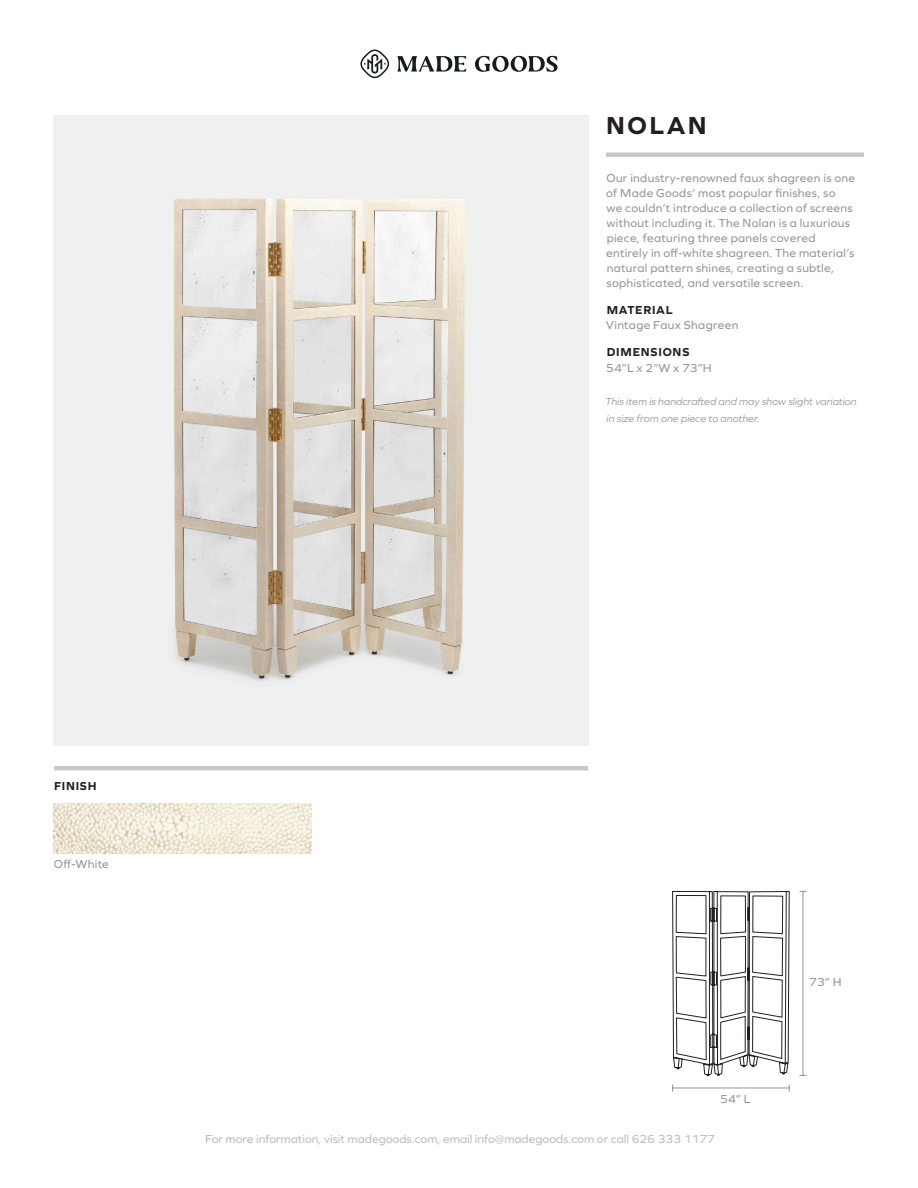
<style>
.page{position:relative;width:918px;height:1188px;background:#fff}
.page>*{position:absolute;margin:0;border:0;box-sizing:border-box;transform-origin:0 0}
.t1{font:700 25.5px "Graphie";letter-spacing:.1em;color:#231f20}
.t2{font:12px/15px "Graphie";letter-spacing:.025em;color:#939598}
.t3{font:12px "Graphie";color:#bcbdc0}
.t4{font:700 12px "Graphie";letter-spacing:.065em;color:#231f20}
.t5{font:italic 10.5px/16.5px "Graphie";color:#939598}
</style>
<div class="page">
<hr style="left:606px;top:153px;width:258px;height:4px;background:#c7c8ca">
<svg style="left:397px;top:56px;width:161px;height:16px"></svg>
<svg style="left:360px;top:50px;width:29px;height:28px"></svg>
<hr style="left:54px;top:766px;width:534px;height:4px;background:#c7c8ca">
<img style="left:54px;top:116px;width:534px;height:629px">
<img style="left:54px;top:803px;width:258px;height:51px">
<hr style="left:803px;top:891px;width:1px;height:184px;background:#939598">
<svg style="left:672px;top:891px;width:118px;height:201px"></svg>
<p class="t1" style="left:606px;top:110px;width:102px">NOLAN</p>
<p class="t2" style="left:606px;top:170px;width:251px">Our industry-renowned faux shagreen is one of Made Goods’ most popular finishes, so<br>we couldn’t introduce a collection of screens without including it. The Nolan is a luxurious piece, featuring three panels covered entirely in off-white shagreen. The material’s natural pattern shines, creating a subtle, sophisticated, and versatile screen.</p>
<p class="t4" style="left:607px;top:303px;width:67px">MATERIAL</p>
<p class="t2" style="left:606px;top:317px;width:134px">Vintage Faux Shagreen</p>
<p class="t4" style="left:607px;top:345px;width:84px">DIMENSIONS</p>
<p class="t2" style="left:606px;top:360px;width:107px">54”L x 2”W x 73”H</p>
<p class="t5" style="left:605px;top:393px;width:253px">This item is handcrafted and may show slight variation in size from one piece to another.</p>
<p class="t4" style="left:54px;top:779px;width:44px">FINISH</p>
<p class="t2" style="left:54px;top:856px;width:57px">Off-White</p>
<p class="t2" style="left:720px;top:1091px;width:32px">54” L</p>
<p class="t3" style="left:205px;top:1132px;width:511px">For more information, visit madegoods.com, email info@madegoods.com or call 626 333 1177</p>
<p class="t2" style="left:809px;top:974px;width:34px">73” H</p>
</div>
